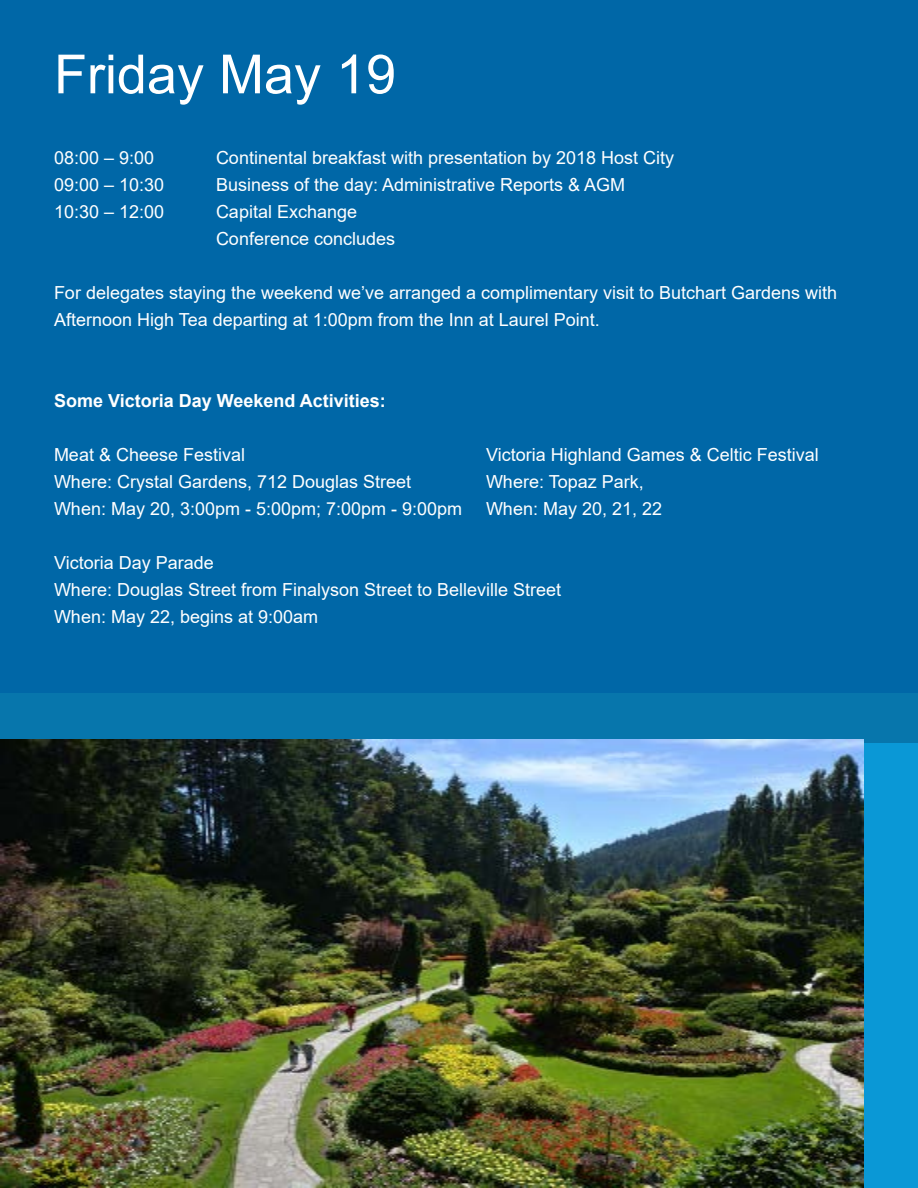
<style>
.page{position:relative;width:918px;height:1188px;background:#fff}
.page>*{position:absolute;margin:0;border:0;box-sizing:border-box;transform-origin:0 0}
.t1{font:54px "Arial";color:#fff}
.t2{font:18px/27px "Arial";color:#fff}
.t3{font:700 18px "Arial";color:#fff}
</style>
<div class="page">
<div style="left:0;top:0;width:918px;height:742px;background:#0067a7"></div>
<div style="left:864px;top:742px;width:54px;height:446px;background:#0a98d6"></div>
<div style="left:0;top:693px;width:918px;height:49px;background:#0776ac"></div>
<img style="left:0;top:740px;width:864px;height:448px">
<h1 class="t1" style="left:54px;top:37px;width:344px">Friday May 19</h1>
<p class="t2" style="left:54px;top:144px;width:102px">08:00 – 9:00</p>
<p class="t2" style="left:216px;top:144px;width:460px">Continental breakfast with presentation by 2018 Host City</p>
<p class="t2" style="left:54px;top:171px;width:112px">09:00 – 10:30</p>
<p class="t2" style="left:216px;top:171px;width:411px">Business of the day: Administrative Reports &amp; AGM</p>
<p class="t2" style="left:54px;top:198px;width:112px">10:30 – 12:00</p>
<p class="t2" style="left:216px;top:198px;width:181px">Capital Exchange<br>Conference concludes</p>
<p class="t2" style="left:54px;top:279px;width:785px">For delegates staying the weekend we’ve arranged a complimentary visit to Butchart Gardens with<br>Afternoon High Tea departing at 1:00pm from the Inn at Laurel Point.</p>
<p class="t3" style="left:54px;top:388px;width:333px">Some Victoria Day Weekend Activities:</p>
<p class="t2" style="left:54px;top:441px;width:193px">Meat &amp; Cheese Festival</p>
<p class="t2" style="left:486px;top:441px;width:334px">Victoria Highland Games &amp; Celtic Festival</p>
<p class="t2" style="left:54px;top:468px;width:359px">Where: Crystal Gardens, 712 Douglas Street</p>
<p class="t2" style="left:486px;top:468px;width:159px">Where: Topaz Park,</p>
<p class="t2" style="left:54px;top:495px;width:410px">When: May 20, 3:00pm - 5:00pm; 7:00pm - 9:00pm</p>
<p class="t2" style="left:486px;top:495px;width:178px">When: May 20, 21, 22</p>
<p class="t2" style="left:54px;top:549px;width:509px">Victoria Day Parade<br>Where: Douglas Street from Finalyson Street to Belleville Street<br>When: May 22, begins at 9:00am</p>
</div>
